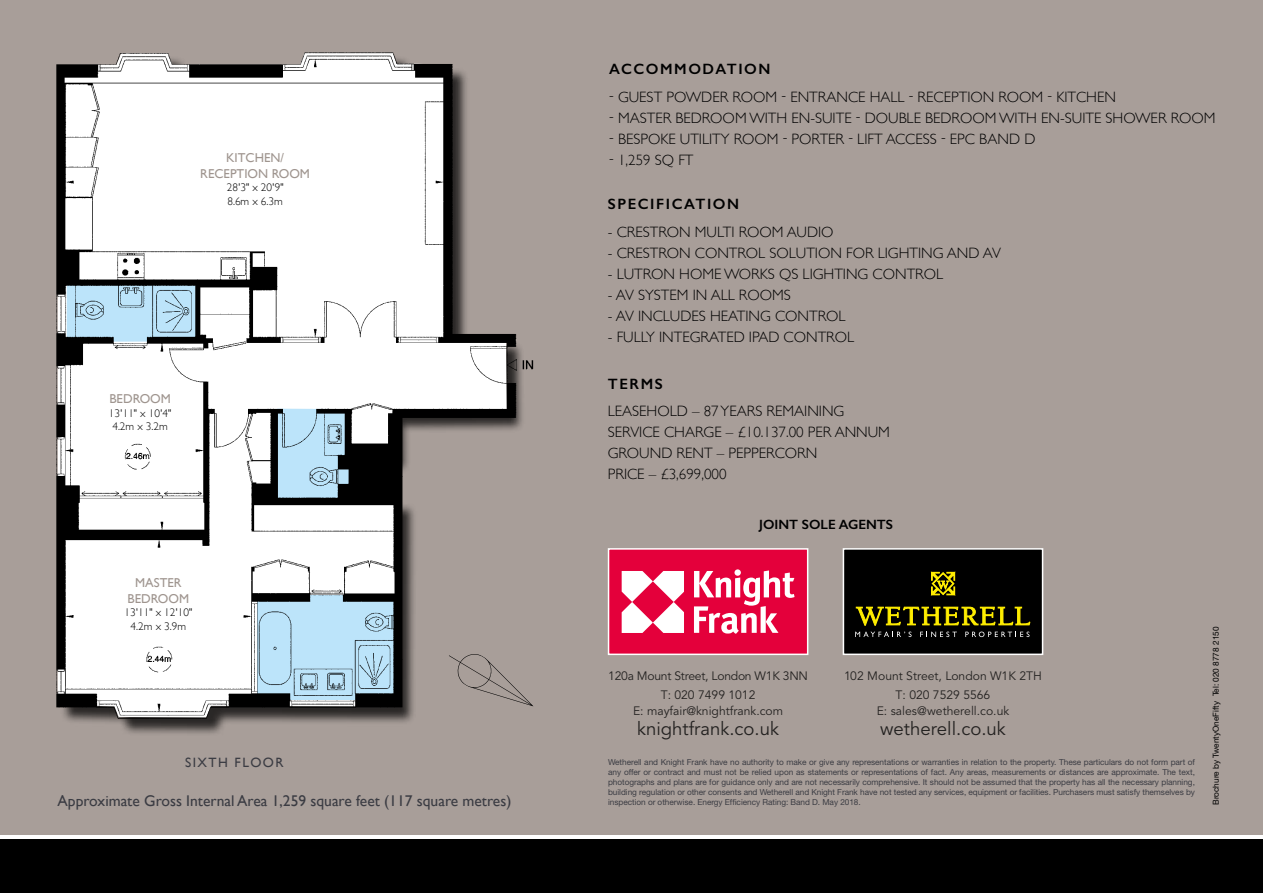
<style>
.page{position:relative;width:1263px;height:893px;background:#fff}
.page>*{position:absolute;margin:0;border:0;box-sizing:border-box;transform-origin:0 0}
.t1{font:18.6px "Avenir";color:#232120}
.t2{font:15.45px "Gill Sans";color:#3b3c43}
.t3{font:300 15px/21px "Gill Sans";color:#000}
.t4{font:600 15px "Gill Sans";letter-spacing:.105em;color:#000}
.t5{font:600 13.5px "Gill Sans";color:#000}
.t6{font:13.5px "Gill Sans";letter-spacing:.105em;color:#3b3c43}
.t7{font:12.9px/15.5px "Gill Sans";color:#9f958f;text-align:center}
.t8{font:12.15px/18.9px "Avenir";color:#232120;text-align:center}
.t9{font:12.15px/18.9px "Avenir";letter-spacing:-.02em;color:#232120;text-align:center}
.t10{font:300 11.25px/13.5px "Gill Sans";color:#000;text-align:center}
.t11{font:8.25px/9.9px "Helvetica Neue";letter-spacing:-.005em;color:#3b3c43;text-align:justify}
.t12{font:8.25px "Helvetica Neue";color:#000}
</style>
<div class="page">
<div style="left:0;top:0;width:1263px;height:834px;background:#a89e99"></div>
<div style="left:0;top:840px;width:1263px;height:53px;background:#000"></div>
<div style="left:843px;top:549px;width:199px;height:105px;background:#000"></div>
<svg style="left:931px;top:572px;width:24px;height:23px"></svg>
<svg style="left:856px;top:607px;width:174px;height:18px"></svg>
<svg style="left:855px;top:632px;width:56px;height:5px"></svg>
<svg style="left:920px;top:632px;width:37px;height:5px"></svg>
<svg style="left:965px;top:632px;width:64px;height:5px"></svg>
<div style="left:843px;top:548px;width:200px;height:107px;border:2px solid #fff"></div>
<div style="left:608px;top:549px;width:200px;height:105px;background:#e4003b"></div>
<svg style="left:622px;top:571px;width:62px;height:62px"></svg>
<svg style="left:694px;top:570px;width:100px;height:64px"></svg>
<div style="left:608px;top:548px;width:200px;height:107px;border:2px solid #fff"></div>
<img style="left:56px;top:52px;width:478px;height:682px">
<h3 class="t7" style="left:200px;top:150px;width:111px">KITCHEN/<br>RECEPTION ROOM</h3>
<h3 class="t10" style="left:227px;top:180px;width:58px;text-align:left">28'3" x 20'9"<br>8.6m x 6.3m</h3>
<h3 class="t7" style="left:109px;top:391px;width:63px">BEDROOM</h3>
<h3 class="t10" style="left:109px;top:406px;width:64px">13'11" x 10'4"<br>4.2m x 3.2m</h3>
<h3 class="t4" style="left:609px;top:60px;width:163px">ACCOMMODATION</h3>
<h3 class="t3" style="left:609px;top:85px;width:508px">- GUEST POWDER ROOM - ENTRANCE HALL - RECEPTION ROOM - KITCHEN</h3>
<h3 class="t3" style="left:609px;top:106px;width:608px">- MASTER BEDROOM WITH EN-SUITE - DOUBLE BEDROOM WITH EN-SUITE SHOWER ROOM</h3>
<h3 class="t3" style="left:609px;top:127px;width:428px">- BESPOKE UTILITY ROOM - PORTER - LIFT ACCESS - EPC BAND D</h3>
<h3 class="t3" style="left:609px;top:148px;width:86px">- 1,259 SQ FT</h3>
<h3 class="t4" style="left:608px;top:195px;width:133px">SPECIFICATION</h3>
<h3 class="t3" style="left:608px;top:220px;width:227px">- CRESTRON MULTI ROOM AUDIO</h3>
<h3 class="t3" style="left:608px;top:241px;width:395px">- CRESTRON CONTROL SOLUTION FOR LIGHTING AND AV</h3>
<h3 class="t3" style="left:608px;top:262px;width:337px">- LUTRON HOME WORKS QS LIGHTING CONTROL</h3>
<h3 class="t3" style="left:608px;top:283px;width:184px">- AV SYSTEM IN ALL ROOMS</h3>
<h3 class="t3" style="left:608px;top:304px;width:239px">- AV INCLUDES HEATING CONTROL</h3>
<h3 class="t3" style="left:608px;top:325px;width:248px">- FULLY INTEGRATED IPAD CONTROL</h3>
<h3 class="t4" style="left:608px;top:374px;width:57px">TERMS</h3>
<h3 class="t3" style="left:608px;top:400px;width:284px">LEASEHOLD – 87 YEARS REMAINING<br>SERVICE CHARGE – £10.137.00 PER ANNUM<br>GROUND RENT – PEPPERCORN<br>PRICE – £3,699,000</h3>
<h3 class="t5" style="left:759px;top:516px;width:135px">JOINT SOLE AGENTS</h3>
<h3 class="t7" style="left:128px;top:575px;width:63px">MASTER<br>BEDROOM</h3>
<h3 class="t10" style="left:124px;top:605px;width:69px">13'11" x 12'10"<br>4.2m x 3.9m</h3>
<h3 class="t9" style="left:608px;top:667px;width:201px">120a Mount Street, London W1K 3NN<br>T: 020 7499 1012</h3>
<h3 class="t8" style="left:633px;top:702px;width:152px">E: mayfair@knightfrank.com</h3>
<h1 class="t1" style="left:637px;top:718px;width:143px">knightfrank.co.uk</h1>
<h3 class="t8" style="left:844px;top:667px;width:199px">102 Mount Street, London W1K 2TH<br>T: 020 7529 5566</h3>
<h3 class="t8" style="left:877px;top:702px;width:134px">E: sales@wetherell.co.uk</h3>
<h1 class="t1" style="left:880px;top:718px;width:127px">wetherell.co.uk</h1>
<h3 class="t6" style="left:185px;top:755px;width:100px">SIXTH FLOOR</h3>
<p class="t11" style="left:608px;top:757px;width:588px">Wetherell and Knight Frank have no authority to make or give any representations or warranties in relation to the property. These particulars do not form part of any offer or contract and must not be relied upon as statements or representations of fact. Any areas, measurements or distances are approximate. The text, photographs and plans are for guidance only and are not necessarily comprehensive. It should not be assumed that the property has all the necessary planning, building regulation or other consents and Wetherell and Knight Frank have not tested any services, equipment or facilities. Purchasers must satisfy themselves by</p>
<h2 class="t2" style="left:58px;top:791px;width:455px">Approximate Gross Internal Area 1,259 square feet (117 square metres)</h2>
<p class="t11" style="left:608px;top:797px;width:254px">inspection or otherwise. Energy Efficiency Rating: Band D. May 2018.</p>
<p class="t12" style="left:1210px;top:805px;width:180px;rotate:-90deg">Brochure by TwentyOneFifty Tel: 020 8778 2150</p>
</div>
